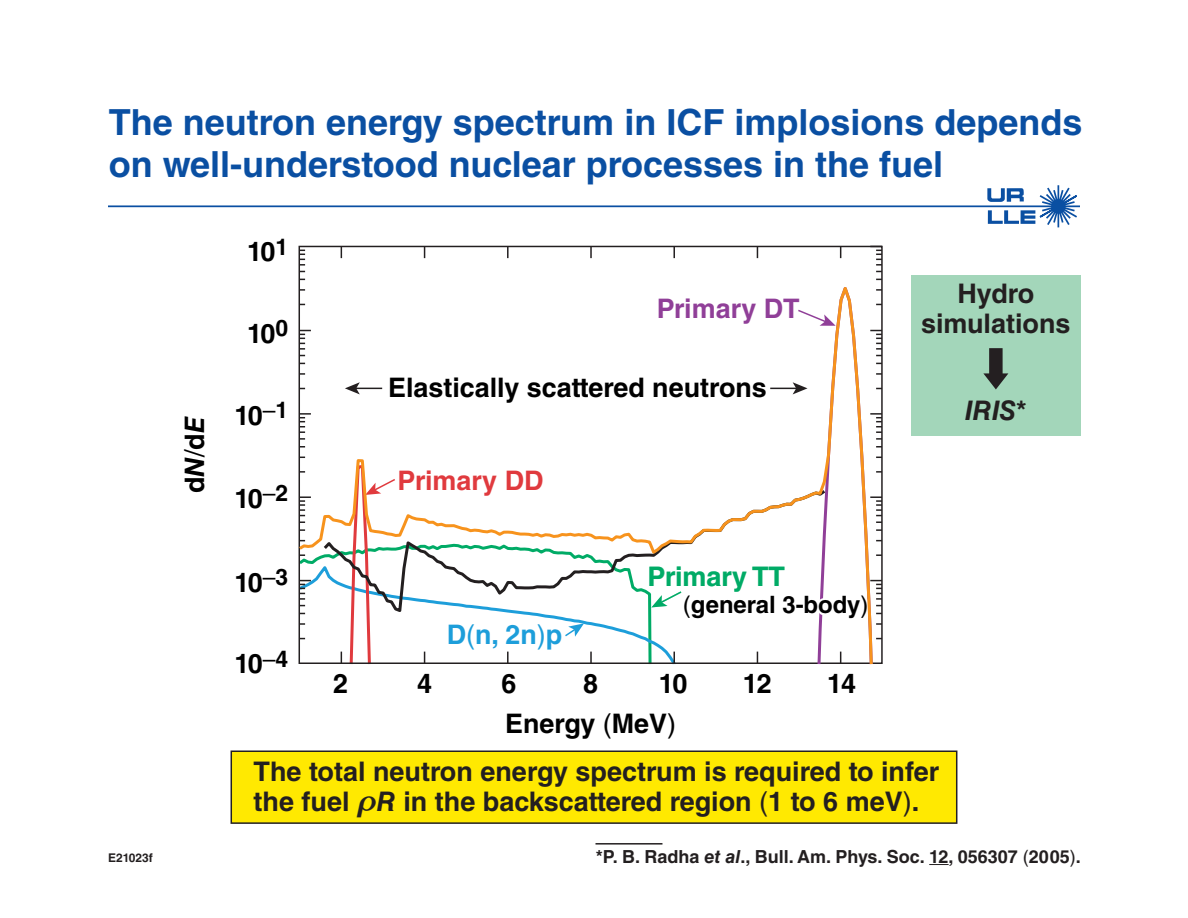
<style>
.page{position:relative;width:1188px;height:918px;background:#fff}
.page>*{position:absolute;margin:0;border:0;box-sizing:border-box;transform-origin:0 0}
.t1{font:700 36px/42px "Helvetica LT Std";color:#0a4fa2}
.t2{font:700 27px/30px "Helvetica LT Std";color:#231f20}
.t3{font:italic 700 27px "Helvetica LT Std";color:#231f20}
.t4{font:700 26.85px/40.2px "Helvetica LT Std";color:#000;text-align:center}
.t5{font:700 26.85px "Helvetica LT Std";color:#e03a3e}
.t6{font:700 26.85px "Helvetica LT Std";color:#903f98}
.t7{font:700 26.85px "Helvetica LT Std";color:#00ab66}
.t8{font:700 26.85px "Helvetica LT Std";color:#1d9eda}
.t9{font:700 24px "Helvetica LT Std";color:#000}
.t10{font:700 18px "Helvetica LT Std";color:#231f20}
.t11{font:700 12px "Helvetica LT Std";color:#231f20}
.s1{font-style:italic}
.s2{font-weight:400}
.s3{font-style:normal}
.s4{font-family:"MM Greek";font-style:italic}
</style>
<div class="page">
<svg style="left:987px;top:185px;width:92px;height:43px"></svg>
<hr style="left:108px;top:205px;width:972px;height:2px;background:#0a4fa2">
<svg style="left:929px;top:864px;width:20px;height:1px"></svg>
<hr style="left:596px;top:843px;width:66px;height:2px;background:#231f20">
<div style="left:911px;top:275px;width:169px;height:161px;background:#a3d6ba"></div>
<div style="left:231px;top:751px;width:726px;height:72px;background:#ffe901"></div>
<div style="left:231px;top:751px;width:726px;height:73px;border:2px solid #231f20"></div>
<svg style="left:301px;top:250px;width:4px;height:22px"></svg>
<svg style="left:876px;top:249px;width:5px;height:23px"></svg>
<svg style="left:507px;top:248px;width:2px;height:10px"></svg>
<svg style="left:590px;top:248px;width:2px;height:10px"></svg>
<svg style="left:673px;top:248px;width:2px;height:10px"></svg>
<svg style="left:298px;top:279px;width:576px;height:386px"></svg>
<svg style="left:983px;top:348px;width:25px;height:41px"></svg>
<p class="t1" style="left:109px;top:100px;width:975px">The neutron energy spectrum in ICF implosions depends on well-understood nuclear processes in the fuel</p>
<p class="t4" style="left:174px;top:493px;width:78px;rotate:-90deg">d<span class="s1">N</span><span class="s2">/</span>d<span class="s1">E</span></p>
<p class="t4" style="left:247px;top:231px;width:43px">10<sup>1</sup></p>
<p class="t4" style="left:247px;top:313px;width:43px">10<sup>0</sup></p>
<p class="t4" style="left:234px;top:395px;width:55px">10<sup>–</sup><sup>1</sup></p>
<p class="t4" style="left:234px;top:478px;width:55px">10<sup>–</sup><sup>2</sup></p>
<p class="t4" style="left:234px;top:562px;width:55px">10<sup>–</sup><sup>3</sup></p>
<p class="t4" style="left:234px;top:643px;width:55px">10<sup>–</sup><sup>4</sup></p>
<p class="t4" style="left:333px;top:663px;width:16px">2</p>
<p class="t6" style="left:657px;top:292px;width:144px">Primary DT</p>
<p class="t4" style="left:388px;top:367px;width:380px">Elastically scattered neutrons</p>
<p class="t5" style="left:398px;top:464px;width:147px">Primary DD</p>
<p class="t8" style="left:447px;top:618px;width:117px">D<span class="s2">(</span>n, 2n<span class="s2">)</span>p</p>
<p class="t7" style="left:648px;top:560px;width:139px">Primary TT</p>
<p class="t9" style="left:683px;top:590px;width:187px"><span class="s2">(</span>general 3-body<span class="s2">)</span></p>
<p class="t4" style="left:417px;top:663px;width:16px">4</p>
<p class="t4" style="left:501px;top:663px;width:16px">6</p>
<p class="t4" style="left:505px;top:663px;width:173px">8<br>Energy <span class="s2">(</span>MeV<span class="s2">)</span></p>
<p class="t4" style="left:659px;top:663px;width:30px">10</p>
<p class="t4" style="left:743px;top:663px;width:30px">12</p>
<p class="t4" style="left:827px;top:663px;width:30px">14</p>
<p class="t2" style="left:921px;top:278px;width:151px;text-align:center">Hydro simulations</p>
<p class="t3" style="left:965px;top:394px;width:63px">IRIS<span class="s3">*</span></p>
<p class="t2" style="left:254px;top:756px;width:687px">The total neutron energy spectrum is required to infer the fuel <span class="s4">t</span><span class="s1">R</span> in the backscattered region <span class="s2">(</span>1 to 6 meV<span class="s2">)</span>.</p>
<p class="t11" style="left:108px;top:850px;width:46px">E21023f</p>
<p class="t10" style="left:596px;top:845px;width:486px">*P. B. Radha <span class="s1">et al</span>., Bull. Am. Phys. Soc. 12, 056307 <span class="s2">(</span>2005<span class="s2">)</span>.</p>
</div>
